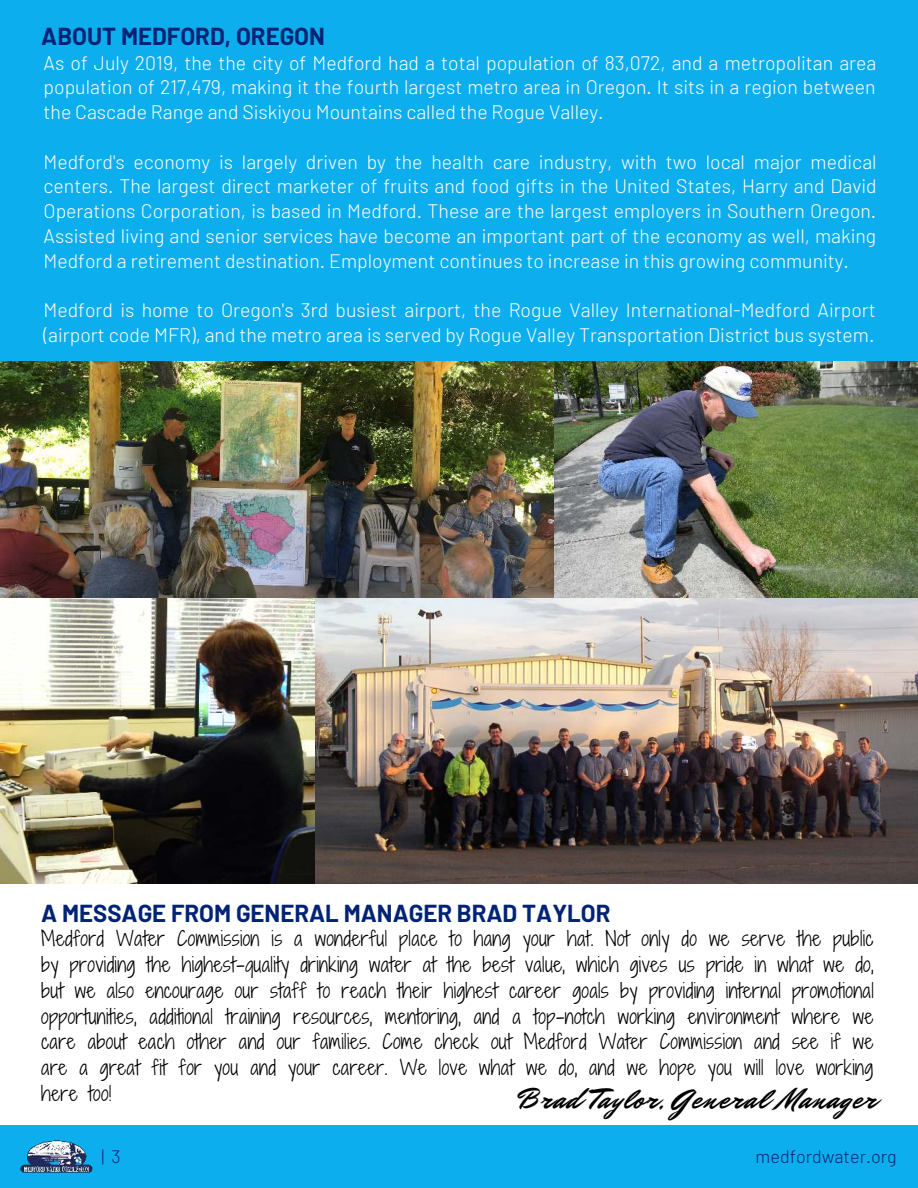
<style>
.page{position:relative;width:918px;height:1188px;background:#fff}
.page>*{position:absolute;margin:0;border:0;box-sizing:border-box;transform-origin:0 0}
.t1{font:30px "Mr Dafoe";letter-spacing:.045em;color:#000}
.t2{font:700 24px "Barlow";color:#002375}
.t3{font:300 19.5px/24.8px "Barlow";color:#fff;text-align:justify}
.t4{font:19.5px/26px "Shadows Into Light Two";letter-spacing:.02em;color:#000;text-align:justify}
.t5{font:300 18px "Barlow";color:#002375}
</style>
<div class="page">
<div style="left:0;top:1125px;width:918px;height:63px;background:#0daeed"></div>
<img style="left:20px;top:1140px;width:72px;height:33px">
<img style="left:554px;top:361px;width:364px;height:238px">
<img style="left:0;top:361px;width:554px;height:238px">
<img style="left:315px;top:599px;width:603px;height:284px">
<img style="left:0;top:599px;width:315px;height:284px">
<div style="left:0;top:0;width:918px;height:361px;background:#0daeed"></div>
<p class="t2" style="left:41px;top:22px;width:285px">ABOUT MEDFORD, OREGON</p>
<p class="t3" style="left:44px;top:50px;width:834px">As of July 2019, the the city of Medford had a total population of 83,072, and a metropolitan area population of 217,479, making it the fourth largest metro area in Oregon. It sits in a region between the Cascade Range and Siskiyou Mountains called the Rogue Valley.</p>
<p class="t3" style="left:44px;top:149px;width:835px">Medford's economy is largely driven by the health care industry, with two local major medical centers. The largest direct marketer of fruits and food gifts in the United States, Harry and David Operations Corporation, is based in Medford. These are the largest employers in Southern Oregon.<br>Assisted living and senior services have become an important part of the economy as well, making Medford a retirement destination. Employment continues to increase in this growing community.</p>
<p class="t3" style="left:44px;top:297px;width:834px">Medford is home to Oregon's 3rd busiest airport, the Rogue Valley International-Medford Airport (airport code MFR), and the metro area is served by Rogue Valley Transportation District bus system.</p>
<p class="t2" style="left:41px;top:899px;width:571px">A MESSAGE FROM GENERAL MANAGER BRAD TAYLOR</p>
<p class="t4" style="left:41px;top:925px;width:834px">Medford Water Commission is a wonderful place to hang your hat. Not only do we serve the public by providing the highest-quality drinking water at the best value, which gives us pride in what we do, but we also encourage our staff to reach their highest career goals by providing internal promotional opportunities, additional training resources, mentoring, and a top-notch working environment where we care about each other and our families. Come check out Medford Water Commission and see if we are a great fit for you and your career. We love what we do, and we hope you will love working here too!</p>
<h1 class="t1" style="left:518px;top:1078px;width:360px">Brad Taylor, General Manager</h1>
<p class="t5" style="left:102px;top:1146px;width:21px">| 3</p>
<p class="t5" style="left:756px;top:1146px;width:143px">medfordwater.org</p>
</div>
